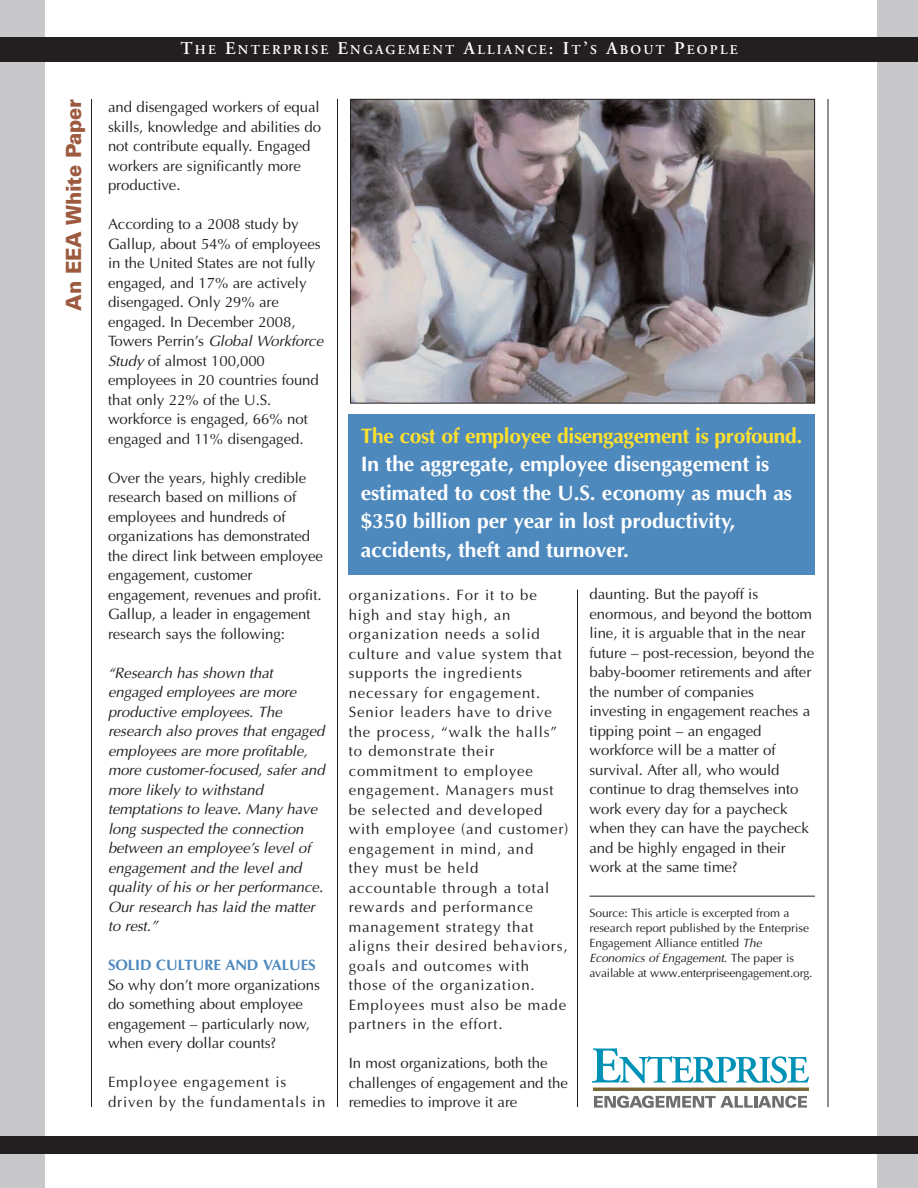
<style>
.page{position:relative;width:918px;height:1188px;background:#fff}
.page>*{position:absolute;margin:0;border:0;box-sizing:border-box;transform-origin:0 0}
.t1{font:700 21px/28.5px "Optima";letter-spacing:-.005em;color:#fff}
.t2{font:900 21px "Univers";letter-spacing:-.015em;color:#9d5a3f;scale:.95 1}
.t3{font:15px/19.5px "Optima";letter-spacing:-.005em;color:#231f20}
.t4{font:15px/19.5px "Optima";letter-spacing:.055em;color:#231f20}
.t5{font:italic 15px/19.5px "Optima";letter-spacing:-.005em;color:#231f20}
.t6{font:600 13.5px "Adobe Garamond";letter-spacing:.165em;color:#fff}
.t7{font:12px/15px "Optima";letter-spacing:-.005em;color:#231f20}
.s1{font-size:18px}
.s2{font-style:italic}
.s3{font-weight:700;color:#4e89be}
.s4{color:#ffe02d}
</style>
<div class="page">
<div style="left:0;top:0;width:45px;height:1188px;background:#c8c8cb"></div>
<div style="left:877px;top:0;width:41px;height:1188px;background:#c8c8cb"></div>
<hr style="left:91px;top:99px;width:1px;height:1008px;background:#231f20">
<hr style="left:337px;top:99px;width:1px;height:1008px;background:#231f20">
<hr style="left:577px;top:590px;width:1px;height:517px;background:#231f20">
<hr style="left:828px;top:99px;width:1px;height:1008px;background:#231f20">
<div style="left:0;top:37px;width:918px;height:24px;background:#231f20"></div>
<div style="left:0;top:1136px;width:918px;height:18px;background:#231f20"></div>
<img style="left:352px;top:101px;width:461px;height:300px">
<div style="left:350px;top:99px;width:465px;height:304px;border:1px solid #231f20"></div>
<div style="left:349px;top:414px;width:466px;height:160px;background:#4e89be"></div>
<svg style="left:592px;top:1048px;width:217px;height:35px"></svg>
<svg style="left:594px;top:1096px;width:213px;height:12px"></svg>
<hr style="left:593px;top:1088px;width:216px;height:3px;background:#796635">
<hr style="left:590px;top:896px;width:225px;height:1px;background:#231f20">
<p class="t2" style="left:66px;top:311px;width:224px;rotate:-90deg">An EEA White Paper</p>
<p class="t6" style="left:180px;top:44px;width:559px"><span class="s1">T</span>HE <span class="s1">E</span>NTERPRISE <span class="s1">E</span>NGAGEMENT <span class="s1">A</span>LLIANCE<span class="s1">: I</span>T<span class="s1">’</span>S <span class="s1">A</span>BOUT <span class="s1">P</span>EOPLE</p>
<p class="t3" style="left:108px;top:99px;width:215px">and disengaged workers of equal skills, knowledge and abilities do not contribute equally. Engaged workers are significantly more productive.</p>
<p class="t3" style="left:108px;top:216px;width:220px">According to a 2008 study by<br>Gallup, about 54% of employees in the United States are not fully engaged, and 17% are actively disengaged. Only 29% are engaged. In December 2008,<br>Towers Perrin’s <span class="s2">Global Workforce<br>Study</span>of almost 100,000 employees in 20 countries found that only 22% of the U.S. workforce is engaged, 66% not engaged and 11% disengaged.</p>
<p class="t3" style="left:108px;top:469px;width:216px">Over the years, highly credible research based on millions of employees and hundreds of organizations has demonstrated the direct link between employee engagement, customer engagement, revenues and profit.<br>Gallup, a leader in engagement research says the following:</p>
<p class="t5" style="left:108px;top:664px;width:221px">“Research has shown that engaged employees are more productive employees. The research also proves that engaged employees are more profitable, more customer-focused, safer and more likely to withstand temptations to leave. Many have long suspected the connection between an employee’s level of engagement and the level and quality of his or her performance.<br>Our research has laid the matter to rest.”</p>
<p class="t3" style="left:108px;top:957px;width:213px"><span class="s3">SOLID CULTURE AND VALUES<br></span>So why don’t more organizations do something about employee engagement – particularly now, when every dollar counts?</p>
<p class="t4" style="left:108px;top:1074px;width:219px">Employee engagement is driven by the fundamentals in</p>
<p class="t1" style="left:361px;top:423px;width:443px"><span class="s4">The cost of employee disengagement is profound.<br></span>In the aggregate, employee disengagement is estimated to cost the U.S. economy as much as $350 billion per year in lost productivity, accidents, theft and turnover.</p>
<p class="t4" style="left:349px;top:587px;width:221px">organizations. For it to be high and stay high, an organization needs a solid culture and value system that supports the ingredients necessary for engagement.<br>Senior leaders have to drive the process, “walk the halls” to demonstrate their commitment to employee engagement. Managers must be selected and developed with employee (and customer) engagement in mind, and<br>they must be held accountable through a total rewards and performance management strategy that aligns their desired behaviors, goals and outcomes with those of the organization.<br>Employees must also be made partners in the effort.</p>
<p class="t3" style="left:349px;top:1055px;width:221px">In most organizations, both the challenges of engagement and the remedies to improve it are</p>
<p class="t3" style="left:590px;top:586px;width:226px">daunting. But the payoff is enormous, and beyond the bottom line, it is arguable that in the near future – post-recession, beyond the baby-boomer retirements and after the number of companies investing in engagement reaches a tipping point – an engaged workforce will be a matter of survival. After all, who would continue to drag themselves into work every day for a paycheck when they can have the paycheck and be highly engaged in their work at the same time?</p>
<p class="t7" style="left:589px;top:907px;width:225px">Source: This article is excerpted from a research report published by the Enterprise Engagement Alliance entitled <span class="s2">The Economics of Engagement.</span> T h e p a p e r i s available at www.enterpriseengagement.org.</p>
</div>
